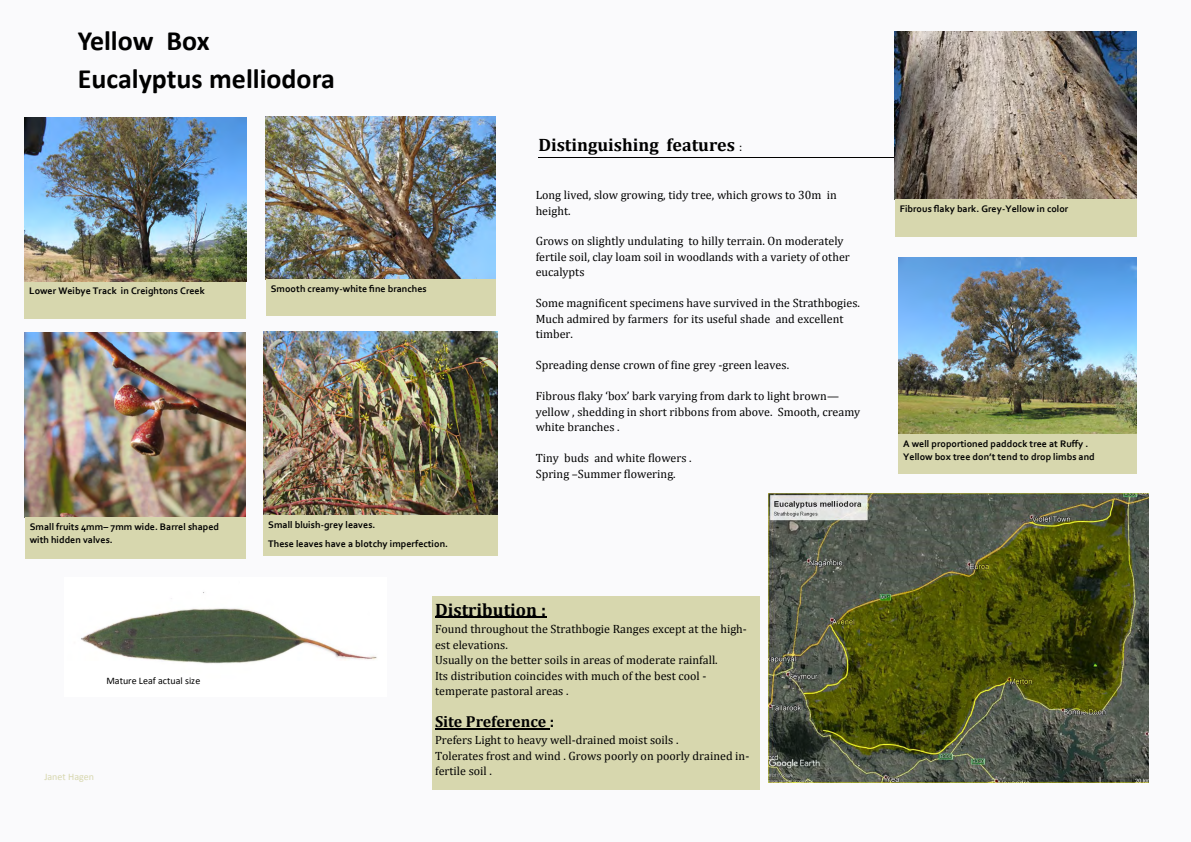
<style>
.page{position:relative;width:1191px;height:842px;background:#fafafc}
.page>*{position:absolute;margin:0;border:0;box-sizing:border-box;transform-origin:0 0}
.t1{font:700 28px "Calibri";color:#000}
.t2{font:700 18px "Cambria";color:#000}
.t3{font:700 16px "Cambria";color:#000}
.t4{font:12px/15.5px "Cambria";color:#000}
.t5{font:700 10px/13.3px "Corbel";color:#000}
.t6{font:10px "Calibri";color:#000}
.t7{font:10px "Calibri";color:#d7d7ae}
.s1{font-weight:400;font-size:12px}
</style>
<div class="page">
<hr style="left:538px;top:157px;width:397px;height:1px;background:#000">
<div style="left:432px;top:596px;width:327px;height:193px;background:#d7d7ae"></div>
<hr style="left:435px;top:617px;width:111px;height:1px;background:#000">
<hr style="left:435px;top:728px;width:115px;height:1px;background:#000">
<img style="left:81px;top:592px;width:296px;height:72px">
<img style="left:768px;top:493px;width:380px;height:289px">
<img style="left:24px;top:118px;width:222px;height:164px">
<div style="left:24px;top:282px;width:222px;height:36px;background:#d7d7ae"></div>
<img style="left:266px;top:116px;width:229px;height:164px">
<div style="left:266px;top:280px;width:229px;height:36px;background:#d7d7ae"></div>
<img style="left:25px;top:332px;width:220px;height:185px">
<div style="left:25px;top:517px;width:220px;height:42px;background:#d7d7ae"></div>
<img style="left:263px;top:332px;width:235px;height:183px">
<div style="left:263px;top:515px;width:235px;height:41px;background:#d7d7ae"></div>
<img style="left:898px;top:257px;width:238px;height:177px">
<div style="left:898px;top:434px;width:238px;height:39px;background:#d7d7ae"></div>
<img style="left:895px;top:32px;width:241px;height:168px">
<div style="left:895px;top:200px;width:241px;height:37px;background:#d7d7ae"></div>
<p class="t1" style="left:78px;top:29px;width:133px">Yellow Box</p>
<p class="t1" style="left:78px;top:66px;width:259px">Eucalyptus melliodora</p>
<p class="t5" style="left:29px;top:285px;width:177px">Lower Weibye Track in Creightons Creek</p>
<p class="t5" style="left:271px;top:283px;width:157px">Smooth creamy-white fine branches</p>
<p class="t5" style="left:30px;top:521px;width:191px">Small fruits 4mm– 7mm wide. Barrel shaped with hidden valves.</p>
<p class="t5" style="left:268px;top:518px;width:109px">Small bluish-grey leaves.</p>
<p class="t5" style="left:268px;top:538px;width:181px">These leaves have a blotchy imperfection.</p>
<p class="t2" style="left:538px;top:134px;width:205px">Distinguishing features <span class="s1">:</span></p>
<p class="t4" style="left:535px;top:187px;width:302px">Long lived, slow growing, tidy tree, which grows to 30m in height.</p>
<p class="t4" style="left:535px;top:233px;width:316px">Grows on slightly undulating to hilly terrain. On moderately fertile soil, clay loam soil in woodlands with a variety of other eucalypts</p>
<p class="t4" style="left:535px;top:295px;width:326px">Some magnificent specimens have survived in the Strathbogies.</p>
<p class="t4" style="left:535px;top:311px;width:309px">Much admired by farmers for its useful shade and excellent timber.</p>
<p class="t4" style="left:535px;top:357px;width:255px">Spreading dense crown of fine grey -green leaves.</p>
<p class="t4" style="left:535px;top:388px;width:326px">Fibrous flaky ‘box’ bark varying from dark to light brown— yellow , shedding in short ribbons from above. Smooth, creamy white branches .</p>
<p class="t4" style="left:535px;top:450px;width:157px">Tiny buds and white flowers .</p>
<p class="t4" style="left:535px;top:465px;width:141px">Spring –Summer flowering.</p>
<p class="t6" style="left:106px;top:676px;width:95px">Mature Leaf actual size</p>
<p class="t7" style="left:44px;top:773px;width:51px">Janet Hagen</p>
<p class="t2" style="left:435px;top:599px;width:112px">Distribution :</p>
<p class="t4" style="left:435px;top:621px;width:313px">Found throughout the Strathbogie Ranges except at the high&shy;est elevations.</p>
<p class="t4" style="left:435px;top:652px;width:284px">Usually on the better soils in areas of moderate rainfall.</p>
<p class="t4" style="left:435px;top:667px;width:273px">Its distribution coincides with much of the best cool - temperate pastoral areas .</p>
<p class="t3" style="left:435px;top:712px;width:121px">Site Preference :</p>
<p class="t4" style="left:435px;top:732px;width:245px">Prefers Light to heavy well-drained moist soils .</p>
<p class="t4" style="left:435px;top:747px;width:316px">Tolerates frost and wind . Grows poorly on poorly drained in&shy;fertile soil .</p>
<p class="t5" style="left:900px;top:203px;width:170px">Fibrous flaky bark. Grey-Yellow in color</p>
<p class="t5" style="left:903px;top:437px;width:193px">A well proportioned paddock tree at Ruffy .<br>Yellow box tree don’t tend to drop limbs and</p>
</div>
